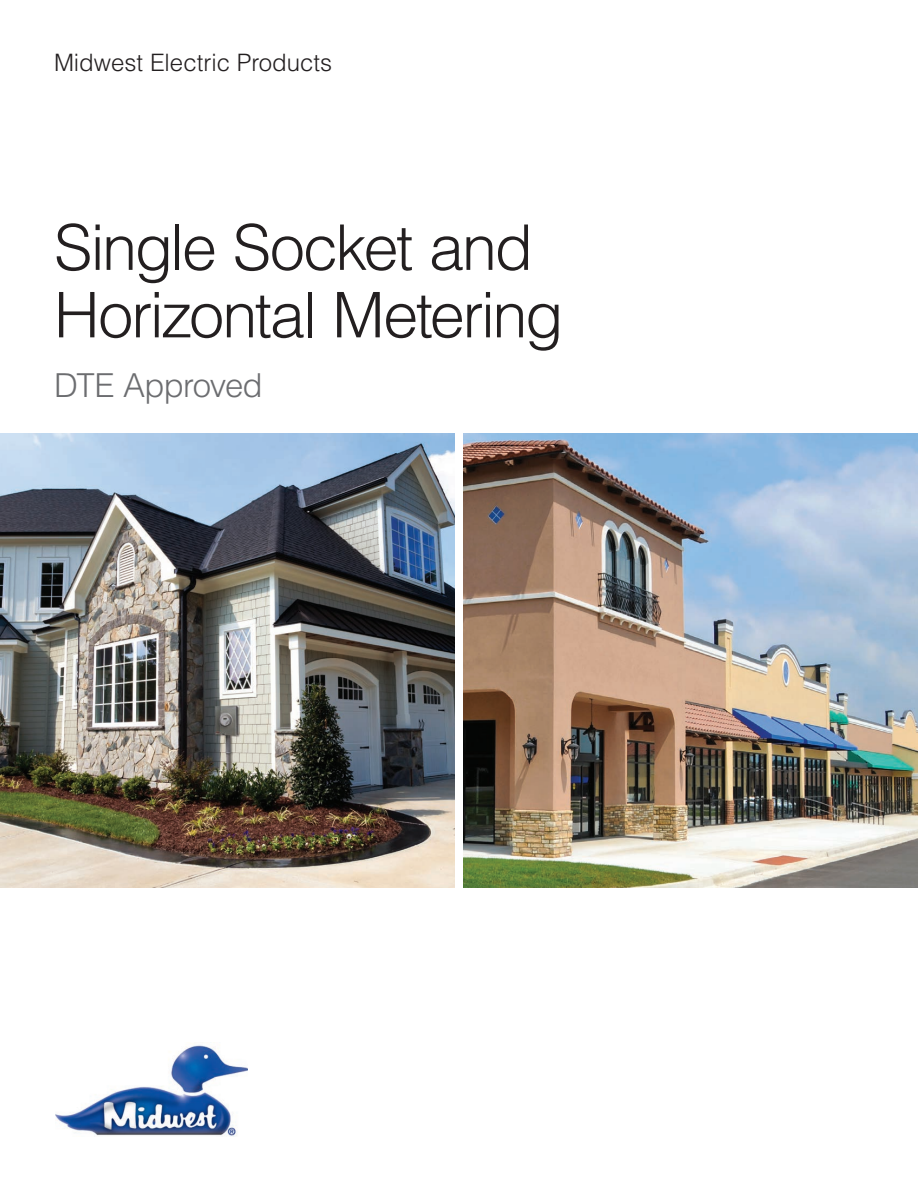
<style>
.page{position:relative;width:918px;height:1188px;background:#fff}
.page>*{position:absolute;margin:0;border:0;box-sizing:border-box;transform-origin:0 0}
.t1{font:300 63px/67.5px "Helvetica LT Std";letter-spacing:-.04em;color:#231f20}
.t2{font:300 33px "Helvetica LT Std";letter-spacing:-.03em;color:#6c6d70}
.t3{font:300 24px "Helvetica LT Std";color:#231f20}
</style>
<div class="page">
<img style="left:0;top:433px;width:455px;height:455px">
<img style="left:463px;top:433px;width:455px;height:455px">
<img style="left:56px;top:1045px;width:191px;height:92px">
<p class="t3" style="left:54px;top:48px;width:280px">Midwest Electric Products</p>
<p class="t1" style="left:54px;top:213px;width:511px">Single Socket and<br>Horizontal Metering</p>
<p class="t2" style="left:54px;top:365px;width:210px">DTE Approved</p>
</div>
